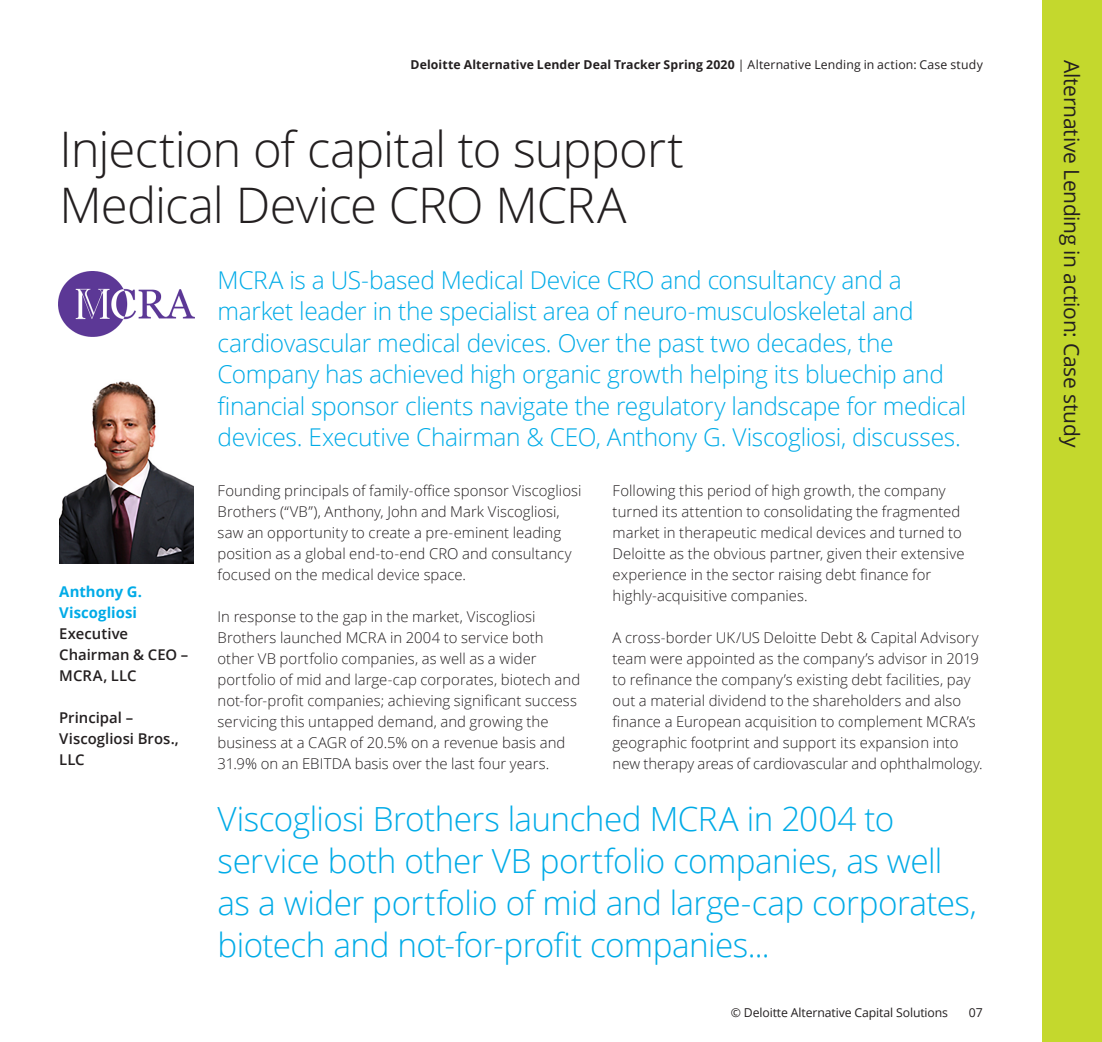
<style>
.page{position:relative;width:1102px;height:1042px;background:#fff}
.page>*{position:absolute;margin:0;border:0;box-sizing:border-box;transform-origin:0 0}
.t1{font:300 49px/56px "Open Sans";letter-spacing:-.02em;color:#231f20}
.t2{font:300 33.25px/42px "Open Sans";letter-spacing:-.015em;color:#00abe7}
.t3{font:300 24.5px/31.5px "Open Sans";letter-spacing:-.015em;color:#00abe7}
.t4{font:21px "Open Sans";letter-spacing:-.015em;color:#231f20}
.t5{font:300 14.88px/21px "Open Sans";letter-spacing:.005em;color:#231f20}
.t6{font:600 14.88px/21px "Open Sans";letter-spacing:.005em;color:#231f20}
.t7{font:700 14.88px/21px "Open Sans";letter-spacing:.005em;color:#00abe7}
.t8{font:700 12.25px "Open Sans";letter-spacing:.01em;color:#231f20}
.t9{font:12.25px "Open Sans";letter-spacing:-.01em;color:#231f20}
.s1{font-weight:400}
</style>
<div class="page">
<div style="left:1042px;top:0;width:59px;height:1042px;background:#c4d82d"></div>
<img style="left:60px;top:381px;width:133px;height:183px">
<img style="left:59px;top:271px;width:136px;height:66px">
<p class="t8" style="left:410px;top:56px;width:574px">Deloitte Alternative Lender Deal Tracker Spring 2020 <span class="s1">| Alternative Lending in action: Case study</span></p>
<h1 class="t1" style="left:60px;top:119px;width:625px">Injection of capital to support<br>Medical Device CRO MCRA</h1>
<p class="t7" style="left:59px;top:580px;width:84px">Anthony G.<br>Viscogliosi</p>
<p class="t6" style="left:59px;top:622px;width:131px">Executive<br>Chairman &amp; CEO –<br>MCRA, LLC</p>
<p class="t6" style="left:59px;top:706px;width:121px">Principal –<br>Viscogliosi Bros.,<br>LLC</p>
<p class="t3" style="left:217px;top:263px;width:750px">MCRA is a US-based Medical Device CRO and consultancy and a market leader in the specialist area of neuro-musculoskeletal and cardiovascular medical devices. Over the past two decades, the Company has achieved high organic growth helping its bluechip and financial sponsor clients navigate the regulatory landscape for medical devices. Executive Chairman &amp; CEO, Anthony G. Viscogliosi, discusses.</p>
<p class="t5" style="left:217px;top:480px;width:365px">Founding principals of family-office sponsor Viscogliosi Brothers (“VB”), Anthony, John and Mark Viscogliosi, saw an opportunity to create a pre-eminent leading position as a global end-to-end CRO and consultancy focused on the medical device space.</p>
<p class="t5" style="left:217px;top:606px;width:364px">In response to the gap in the market, Viscogliosi Brothers launched MCRA in 2004 to service both other VB portfolio companies, as well as a wider portfolio of mid and large-cap corporates, biotech and not-for-profit companies; achieving significant success servicing this untapped demand, and growing the business at a CAGR of 20.5% on a revenue basis and 31.9% on an EBITDA basis over the last four years.</p>
<p class="t5" style="left:612px;top:480px;width:353px">Following this period of high growth, the company turned its attention to consolidating the fragmented market in therapeutic medical devices and turned to Deloitte as the obvious partner, given their extensive experience in the sector raising debt finance for highly-acquisitive companies.</p>
<p class="t5" style="left:612px;top:627px;width:371px">A cross-border UK/US Deloitte Debt &amp; Capital Advisory team were appointed as the company’s advisor in 2019 to refinance the company’s existing debt facilities, pay out a material dividend to the shareholders and also finance a European acquisition to complement MCRA’s geographic footprint and support its expansion into new therapy areas of cardiovascular and ophthalmology.</p>
<h2 class="t2" style="left:217px;top:797px;width:761px">Viscogliosi Brothers launched MCRA in 2004 to service both other VB portfolio companies, as well as a wider portfolio of mid and large-cap corporates, biotech and not-for-profit companies...</h2>
<p class="t9" style="left:730px;top:1004px;width:219px">© Deloitte Alternative Capital Solutions</p>
<p class="t9" style="left:968px;top:1004px;width:16px">07</p>
<h3 class="t4" style="left:1085px;top:60px;width:389px;rotate:90deg">Alternative Lending in action: Case study</h3>
</div>
